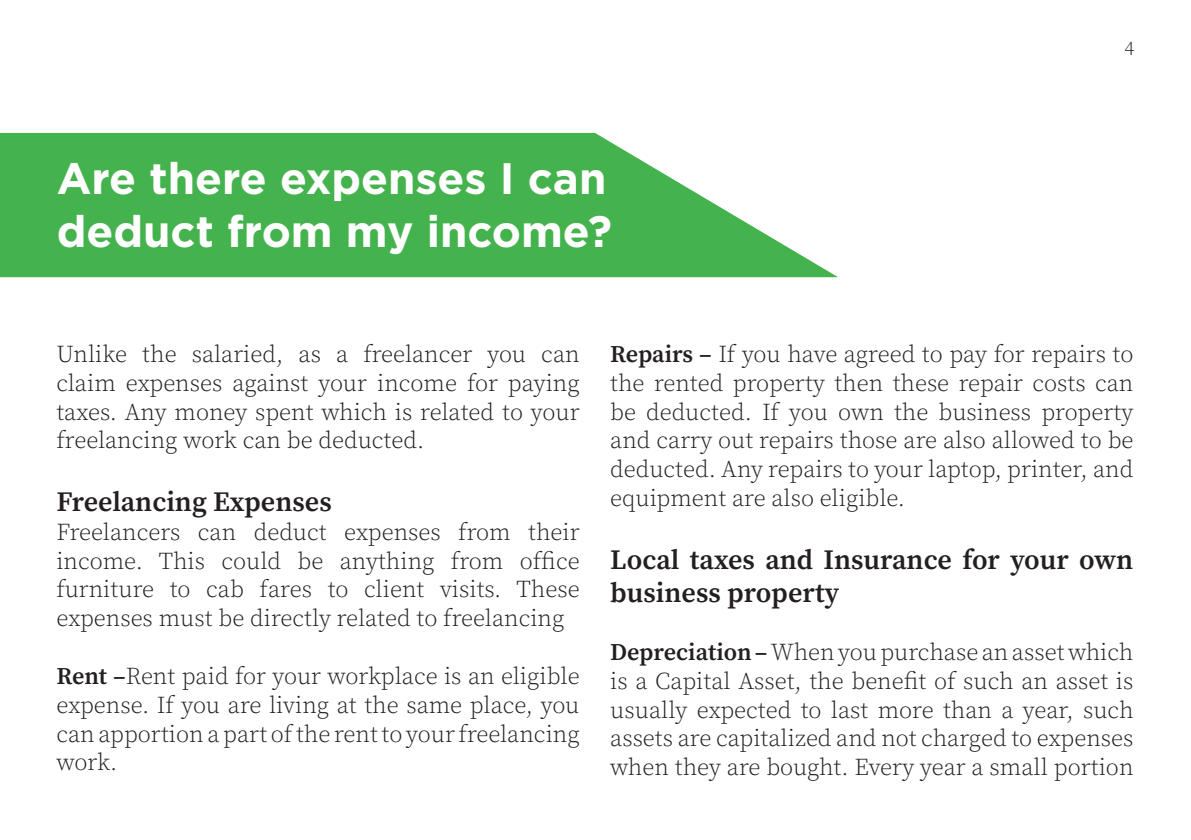
<style>
.page{position:relative;width:1191px;height:840px;background:#fff}
.page>*{position:absolute;margin:0;border:0;box-sizing:border-box;transform-origin:0 0}
.t1{font:700 44px/52.8px "Gotham";color:#fff}
.sub_head{font:600 28px/33.6px "Source Serif Pro";color:#231f20}
.t2{font:300 24px/28.8px "Source Serif Pro";color:#231f20;text-align:justify}
.t3{font:300 24px/28.8px "Source Serif Pro";color:#201d1e;text-align:justify}
.t4{font:300 20px "Source Serif Pro";color:#231f20}
.s1{font-weight:600}
</style>
<div class="page">
<svg style="left:0;top:133px;width:838px;height:144px;background:#60be66"></svg>
<p class="t1" style="left:57px;top:150px;width:557px">Are there expenses I can deduct from my income?</p>
<p class="t4" style="left:1124px;top:37px;width:11px">4</p>
<p class="t3" style="left:56px;top:340px;width:525px">Unlike the salaried, as a freelancer you can claim expenses against your income for paying taxes. Any money spent which is related to your freelancing work can be deducted.</p>
<p class="sub_head" style="left:56px;top:485px;width:277px">Freelancing Expenses</p>
<p class="t2" style="left:56px;top:518px;width:525px">Freelancers can deduct expenses from their income. This could be anything from office furniture to cab fares to client visits. These expenses must be directly related to freelancing</p>
<p class="t2" style="left:56px;top:662px;width:525px"><span class="s1">Rent –</span>Rent paid for your workplace is an eligible expense. If you are living at the same place, you can apportion a part of the rent to your freelancing work.</p>
<p class="t2" style="left:610px;top:340px;width:525px"><span class="s1">Repairs –</span> If you have agreed to pay for repairs to the rented property then these repair costs can be deducted. If you own the business property and carry out repairs those are also allowed to be deducted. Any repairs to your laptop, printer, and equipment are also eligible.</p>
<p class="sub_head" style="left:610px;top:543px;width:524px">Local taxes and Insurance for your own business property</p>
<p class="t2" style="left:610px;top:638px;width:525px"><span class="s1">Depreciation –</span> When you purchase an asset which is a Capital Asset, the benefit of such an asset is usually expected to last more than a year, such assets are capitalized and not charged to expenses when they are bought. Every year a small portion</p>
</div>
